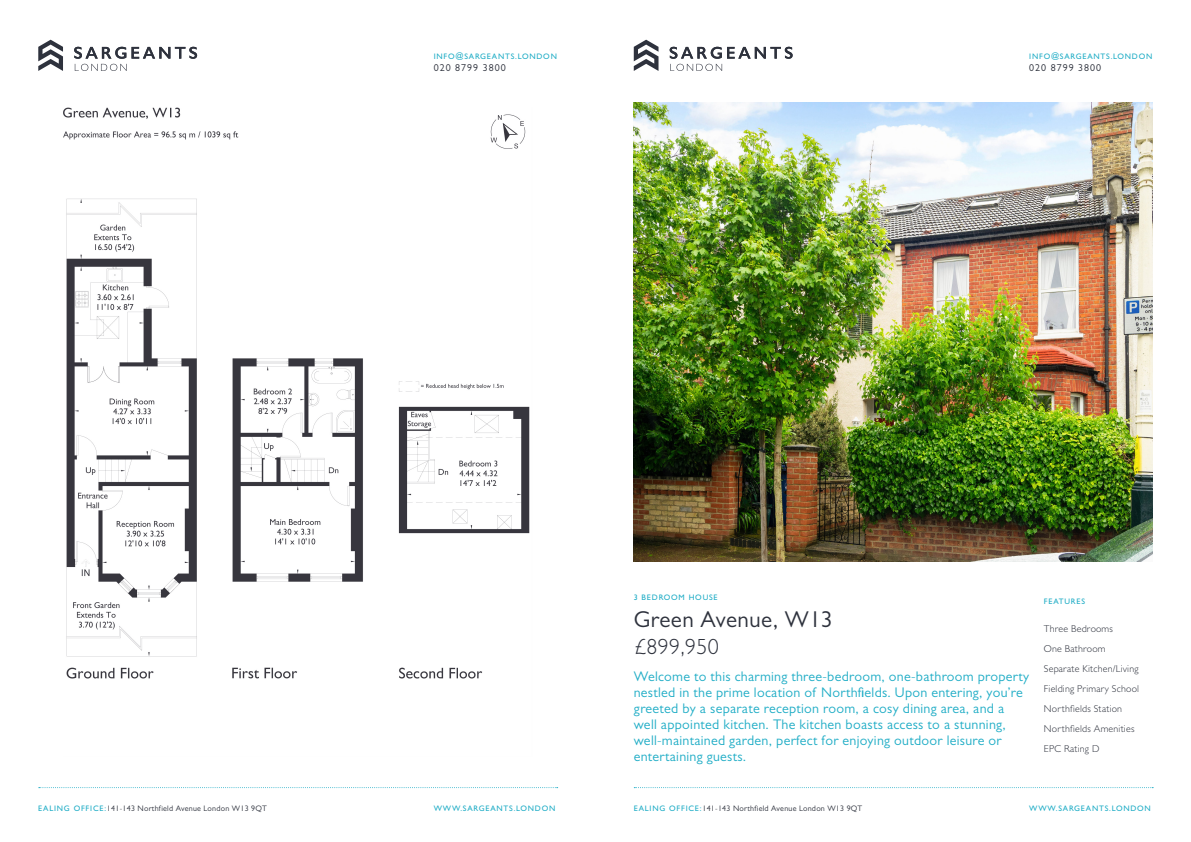
<style>
.page{position:relative;width:1191px;height:842px;background:#fff}
.page>*{position:absolute;margin:0;border:0;box-sizing:border-box;transform-origin:0 0}
.t1{font:23px "Gill Sans MT Pro";letter-spacing:.02em;color:#2e323d}
.t2{font:300 22px "Gill Sans MT Std";letter-spacing:.02em;color:#2e323d}
.t3{font:14px/16px "Gill Sans MT Pro";letter-spacing:.02em;color:#20adc6}
.t4{font:300 10px "Gill Sans MT Std";letter-spacing:.02em;color:#2e323d}
.t5{font:10px "Gill Sans MT Pro";letter-spacing:.1em;color:#2e323d}
.t6{font:500 8px "Gill Sans MT Std";letter-spacing:.1em;color:#20adc6}
.t7{font:8px "Gill Sans MT Pro";letter-spacing:.03em;color:#2e323d}
.s1{font-family:"Gill Sans MT Std";font-weight:500;color:#20adc6}
</style>
<div class="page">
<svg style="left:634px;top:40px;width:24px;height:31px"></svg>
<svg style="left:669px;top:47px;width:123px;height:24px"></svg>
<svg style="left:634px;top:787px;width:519px;height:1px"></svg>
<svg style="left:38px;top:40px;width:25px;height:31px"></svg>
<svg style="left:74px;top:47px;width:123px;height:24px"></svg>
<svg style="left:39px;top:787px;width:519px;height:1px"></svg>
<img style="left:634px;top:102px;width:518px;height:459px">
<img style="left:63px;top:107px;width:467px;height:572px">
<p class="t6" style="left:434px;top:51px;width:125px">INFO@SARGEANTS.LONDON</p>
<p class="t5" style="left:434px;top:61px;width:73px">020 8799 3800</p>
<p class="t6" style="left:1029px;top:51px;width:125px">INFO@SARGEANTS.LONDON</p>
<p class="t5" style="left:1029px;top:61px;width:73px">020 8799 3800</p>
<p class="t7" style="left:38px;top:803px;width:230px"><span class="s1">EALING OFFICE:</span>141-143 Northfield Avenue London W13 9QT</p>
<p class="t6" style="left:634px;top:592px;width:85px">3 BEDROOM HOUSE</p>
<p class="t1" style="left:634px;top:606px;width:200px">Green Avenue, W13</p>
<p class="t2" style="left:634px;top:633px;width:87px">£899,950</p>
<p class="t3" style="left:634px;top:668px;width:397px">Welcome to this charming three-bedroom, one-bathroom property nestled in the prime location of Northfields. Upon entering, you’re greeted by a separate reception room, a cosy dining area, and a well appointed kitchen. The kitchen boasts access to a stunning, well-maintained garden, perfect for enjoying outdoor leisure or entertaining guests.</p>
<p class="t6" style="left:1044px;top:597px;width:43px">FEATURES</p>
<p class="t4" style="left:1044px;top:623px;width:71px">Three Bedrooms</p>
<p class="t4" style="left:1044px;top:643px;width:63px">One Bathroom</p>
<p class="t4" style="left:1044px;top:663px;width:96px">Separate Kitchen/Living</p>
<p class="t4" style="left:1044px;top:683px;width:97px">Fielding Primary School</p>
<p class="t4" style="left:1044px;top:703px;width:80px">Northfields Station</p>
<p class="t4" style="left:1044px;top:723px;width:92px">Northfields Amenities</p>
<p class="t4" style="left:1044px;top:743px;width:57px">EPC Rating D</p>
<p class="t6" style="left:434px;top:803px;width:123px">WWW.SARGEANTS.LONDON</p>
<p class="t7" style="left:634px;top:803px;width:230px"><span class="s1">EALING OFFICE:</span>141-143 Northfield Avenue London W13 9QT</p>
<p class="t6" style="left:1029px;top:803px;width:123px">WWW.SARGEANTS.LONDON</p>
</div>
